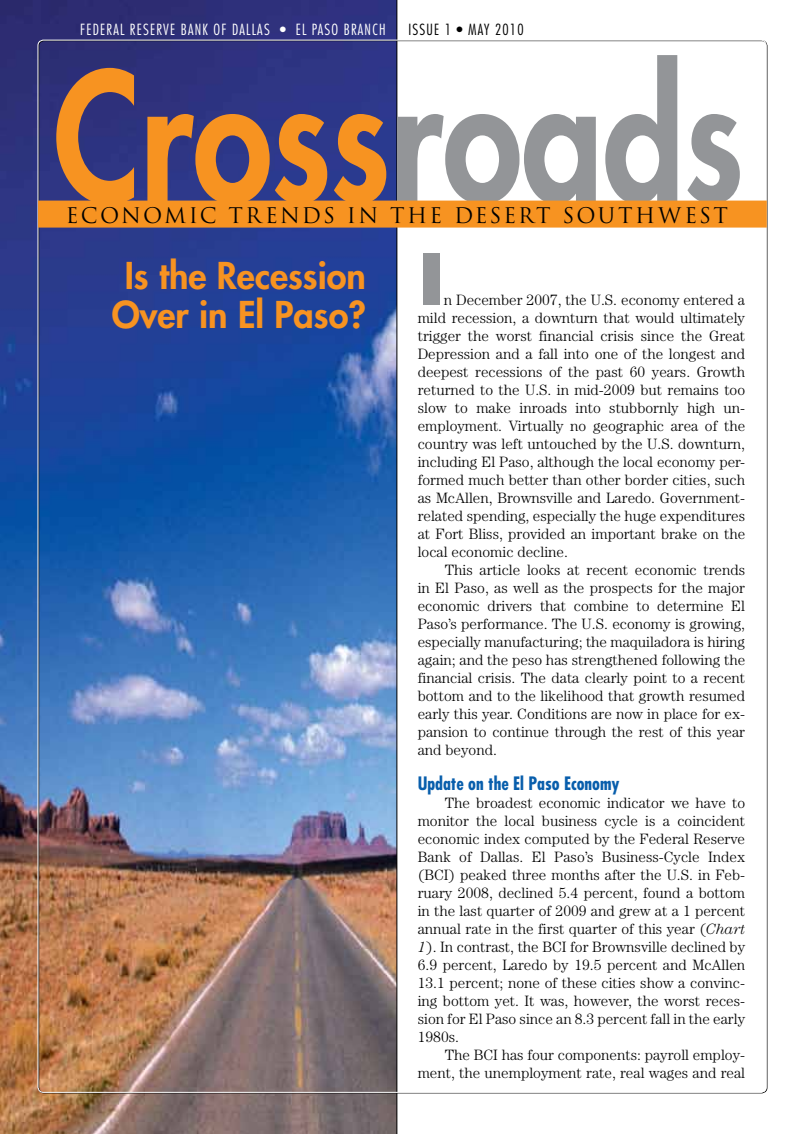
<style>
.page{position:relative;width:810px;height:1134px;background:#fff}
.page>*{position:absolute;margin:0;border:0;box-sizing:border-box;transform-origin:0 0}
.t1{font:800 172.8px "Futura Std";color:#f79321;scale:.83 1}
.t2{font:900 72px "Helvetica LT Std";color:#939598}
.t3{font:800 36px/39px "Futura Std";color:#f79321;text-align:center}
.t4{font:21px "Trajan";letter-spacing:.1em;color:#000}
.t5{font:700 condensed 18px "Futura Std";color:#085eac}
.t6{font:300 15px/18px "Century";color:#000;text-align:justify}
.t7{font:300 condensed 15px "Futura Std";letter-spacing:.08em;color:#fff}
.t8{font:300 condensed 15px "Futura Std";letter-spacing:.08em;color:#000}
.s1{color:#939598}
.s2{font-style:italic}
</style>
<div class="page">
<img style="left:0;top:0;width:397px;height:1134px">
<div style="left:38px;top:201px;width:729px;height:27px;background:#f79321"></div>
<p class="t7" style="left:80px;top:21px;width:307px">FEDERAL RESERVE BANK OF DALLAS • EL PASO BRANCH</p>
<p class="t8" style="left:408px;top:21px;width:117px">ISSUE 1 • MAY 2010</p>
<h1 class="t1" style="left:54px;top:28px;width:833px">Cross<span class="s1">roads</span></h1>
<h3 class="t4" style="left:66px;top:203px;width:664px">ECONOMIC TRENDS IN THE DESERT SOUTHWEST</h3>
<h2 class="t2" style="left:418px;top:232px;width:30px">I</h2>
<h3 class="t3" style="left:112px;top:256px;width:256px">Is the Recession<br>Over in El Paso?</h3>
<p class="t6" style="left:418px;top:290px;width:329px;text-indent:26px">n December 2007, the U.S. economy entered a mild recession, a downturn that would ultimately trigger the worst financial crisis since the Great Depression and a fall into one of the longest and deepest recessions of the past 60 years. Growth returned to the U.S. in mid-2009 but remains too slow to make inroads into stubbornly high un&shy;employment. Virtually no geographic area of the country was left untouched by the U.S. downturn, including El Paso, although the local economy per&shy;formed much better than other border cities, such as McAllen, Brownsville and Laredo. Government&shy;related spending, especially the huge expenditures at Fort Bliss, provided an important brake on the local economic decline.</p>
<p class="t6" style="left:418px;top:560px;width:329px;text-indent:27px">This article looks at recent economic trends in El Paso, as well as the prospects for the major economic drivers that combine to determine El Paso’s performance. The U.S. economy is growing, especially manufacturing; the maquiladora is hiring again; and the peso has strengthened following the financial crisis. The data clearly point to a recent bottom and to the likelihood that growth resumed early this year. Conditions are now in place for ex&shy;pansion to continue through the rest of this year and beyond.</p>
<p class="t5" style="left:418px;top:772px;width:204px">Update on the El Paso Economy</p>
<p class="t6" style="left:418px;top:794px;width:329px;text-indent:27px">The broadest economic indicator we have to monitor the local business cycle is a coincident economic index computed by the Federal Reserve Bank of Dallas. El Paso’s Business-Cycle Index (BCI) peaked three months after the U.S. in Feb&shy;ruary 2008, declined 5.4 percent, found a bottom in the last quarter of 2009 and grew at a 1 percent annual rate in the first quarter of this year (<span class="s2">Chart 1</span>). In contrast, the BCI for Brownsville declined by 6.9 percent, Laredo by 19.5 percent and McAllen 13.1 percent; none of these cities show a convinc&shy;ing bottom yet. It was, however, the worst reces&shy;sion for El Paso since an 8.3 percent fall in the early 1980s.</p>
<p class="t6" style="left:418px;top:1046px;width:329px;text-align:right">The BCI has four components: payroll employ&shy;ment, the unemployment rate, real wages and real</p>
</div>
